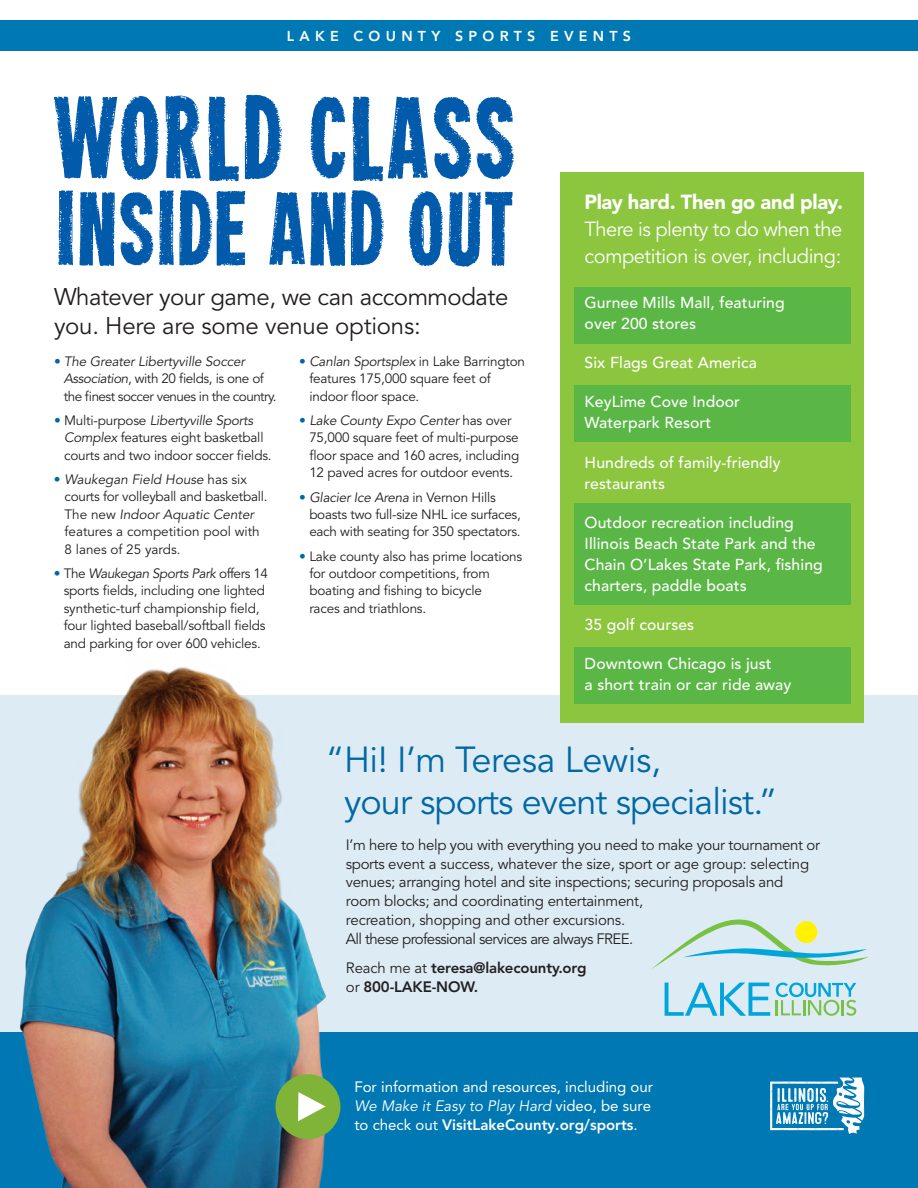
<style>
.page{position:relative;width:918px;height:1188px;background:#fff}
.page>*{position:absolute;margin:0;border:0;box-sizing:border-box;transform-origin:0 0}
.t1{font:103.5px "Heavyweight";color:#015aaa}
.t2{font:92.1px "Heavyweight";letter-spacing:-.005em;color:#015aaa}
.t3{font:36px/42px "Avenir";letter-spacing:-.025em;color:#0068a2}
.t4{font:24px/28.5px "Avenir";letter-spacing:-.02em;color:#231f20}
.t5{font:20.25px/27px "Avenir";letter-spacing:-.02em;color:#fff}
.t6{font:900 20.25px "Avenir";letter-spacing:-.015em;color:#fff}
.t7{font:500 15.75px/21px "Avenir";letter-spacing:.005em;color:#fff}
.t8{font:15px/18.8px "Avenir";letter-spacing:-.02em;color:#231f20}
.t9{font:15px/18.8px "Avenir";color:#fff}
.t10{font:800 15px/18.8px "Avenir";letter-spacing:-.01em;color:#231f20}
.t11{font:800 14.25px "Avenir";letter-spacing:.37em;color:#fff}
.t12{font:13.5px/17.4px "Avenir";letter-spacing:-.015em;color:#231f20}
.t13{font:13.5px/17.4px "Avenir";letter-spacing:-.04em;color:#231f20}
.s1{color:#0068a2}
.s2{font-style:italic}
.s3{font-weight:400}
.s4{font-weight:800}
</style>
<div class="page">
<div style="left:0;top:695px;width:918px;height:493px;background:#ddebf5"></div>
<div style="left:0;top:1033px;width:918px;height:155px;background:#0078b3"></div>
<img style="left:1px;top:667px;width:336px;height:521px">
<svg style="left:770px;top:1078px;width:94px;height:56px"></svg>
<div style="left:275px;top:1074px;width:65px;height:65px;background:#7fb438;border-radius:50%"></div>
<svg style="left:298px;top:1092px;width:28px;height:29px"></svg>
<div style="left:0;top:20px;width:918px;height:31px;background:#0078b3"></div>
<div style="left:560px;top:172px;width:304px;height:550px;background:#8bc63e"></div>
<div style="left:574px;top:287px;width:276px;height:56px;background:#5ab645"></div>
<div style="left:574px;top:504px;width:276px;height:101px;background:#5ab645"></div>
<svg style="left:652px;top:919px;width:217px;height:50px"></svg>
<div style="left:795px;top:921px;width:22px;height:22px;background:#fff101;border-radius:50%"></div>
<svg style="left:776px;top:983px;width:80px;height:33px"></svg>
<svg style="left:665px;top:983px;width:105px;height:33px"></svg>
<div style="left:574px;top:385px;width:276px;height:56px;background:#5ab645"></div>
<div style="left:574px;top:647px;width:276px;height:56px;background:#5ab645"></div>
<p class="t11" style="left:287px;top:28px;width:346px">LAKE COUNTY SPORTS EVENTS</p>
<h1 class="t1" style="left:54px;top:94px;width:463px">WORLD CLASS</h1>
<h2 class="t2" style="left:54px;top:190px;width:462px">INSIDE AND OUT</h2>
<h3 class="t4" style="left:54px;top:283px;width:456px">Whatever your game, we can accommodate you. Here are some venue options:</h3>
<p class="t13" style="left:64px;top:353px;width:214px;text-indent:-10px"><span class="s1">•</span> <span class="s2">The Greater Libertyville Soccer<br>Association</span>, with 20 fields, is one of the finest soccer venues in the country.</p>
<p class="t12" style="left:64px;top:412px;width:209px;text-indent:-10px"><span class="s1">•</span> Multi-purpose <span class="s2">Libertyville Sports<br>Complex</span> features eight basketball courts and two indoor soccer fields.</p>
<p class="t12" style="left:65px;top:471px;width:204px;text-indent:-11px"><span class="s1">•</span> <span class="s2">Waukegan Field House</span> has six courts for volleyball and basketball.<br>The new <span class="s2">Indoor Aquatic Center </span>features a competition pool with<br>8 lanes of 25 yards.</p>
<p class="t12" style="left:54px;top:565px;width:216px;text-align:center"><span class="s1">•</span> The <span class="s2">Waukegan Sports Park</span> offers 14 sports fields, including one lighted synthetic-turf championship field, four lighted baseball/softball fields and parking for over 600 vehicles.</p>
<p class="t12" style="left:309px;top:353px;width:217px;text-indent:-10px"><span class="s1">•</span> <span class="s2">Canlan Sportsplex</span> in Lake Barrington features 175,000 square feet of indoor floor space.</p>
<p class="t12" style="left:309px;top:412px;width:211px;text-indent:-10px"><span class="s1">•</span> <span class="s2">Lake County Expo Center</span> has over 75,000 square feet of multi-purpose floor space and 160 acres, including 12 paved acres for outdoor events.</p>
<p class="t12" style="left:309px;top:489px;width:213px;text-indent:-10px"><span class="s1">•</span> <span class="s2">Glacier Ice Arena</span> in Vernon Hills boasts two full-size NHL ice surfaces, each with seating for 350 spectators.</p>
<p class="t12" style="left:309px;top:548px;width:214px;text-indent:-10px"><span class="s1">•</span> Lake county also has prime locations for outdoor competitions, from boating and fishing to bicycle<br>races and triathlons.</p>
<h3 class="t6" style="left:585px;top:190px;width:260px">Play hard. Then go and play.</h3>
<h3 class="t5" style="left:585px;top:217px;width:259px">There is plenty to do when the competition is over, including:</h3>
<p class="t7" style="left:585px;top:293px;width:202px">Gurnee Mills Mall, featuring over 200 stores</p>
<p class="t7" style="left:585px;top:353px;width:174px">Six Flags Great America</p>
<p class="t7" style="left:585px;top:392px;width:157px">KeyLime Cove Indoor<br>Waterpark Resort</p>
<p class="t7" style="left:585px;top:452px;width:198px">Hundreds of family-friendly restaurants</p>
<p class="t7" style="left:585px;top:512px;width:240px">Outdoor recreation including<br>Illinois Beach State Park and the<br>Chain O’Lakes State Park, fishing charters, paddle boats</p>
<p class="t7" style="left:585px;top:614px;width:111px">35 golf courses</p>
<p class="t7" style="left:585px;top:653px;width:208px">Downtown Chicago is just<br>a short train or car ride away</p>
<h3 class="t3" style="left:344px;top:739px;width:435px;text-indent:-18px">“Hi! I’m Teresa Lewis,<br>your sports event specialist.”</h3>
<p class="t8" style="left:346px;top:836px;width:476px">I’m here to help you with everything you need to make your tournament or sports event a success, whatever the size, sport or age group: selecting venues; arranging hotel and site inspections; securing proposals and room blocks; and coordinating entertainment,<br>recreation, shopping and other excursions.<br>All these professional services are always FREE.</p>
<p class="t10" style="left:346px;top:958px;width:242px"><span class="s3">Reach me at</span> teresa@lakecounty.org <span class="s3">or</span> 800-LAKE-NOW.</p>
<p class="t9" style="left:354px;top:1078px;width:300px">For information and resources, including our<br><span class="s2">We Make it Easy to Play Hard</span> video, be sure to check out <span class="s4">VisitLakeCounty.org/sports</span>.</p>
</div>
